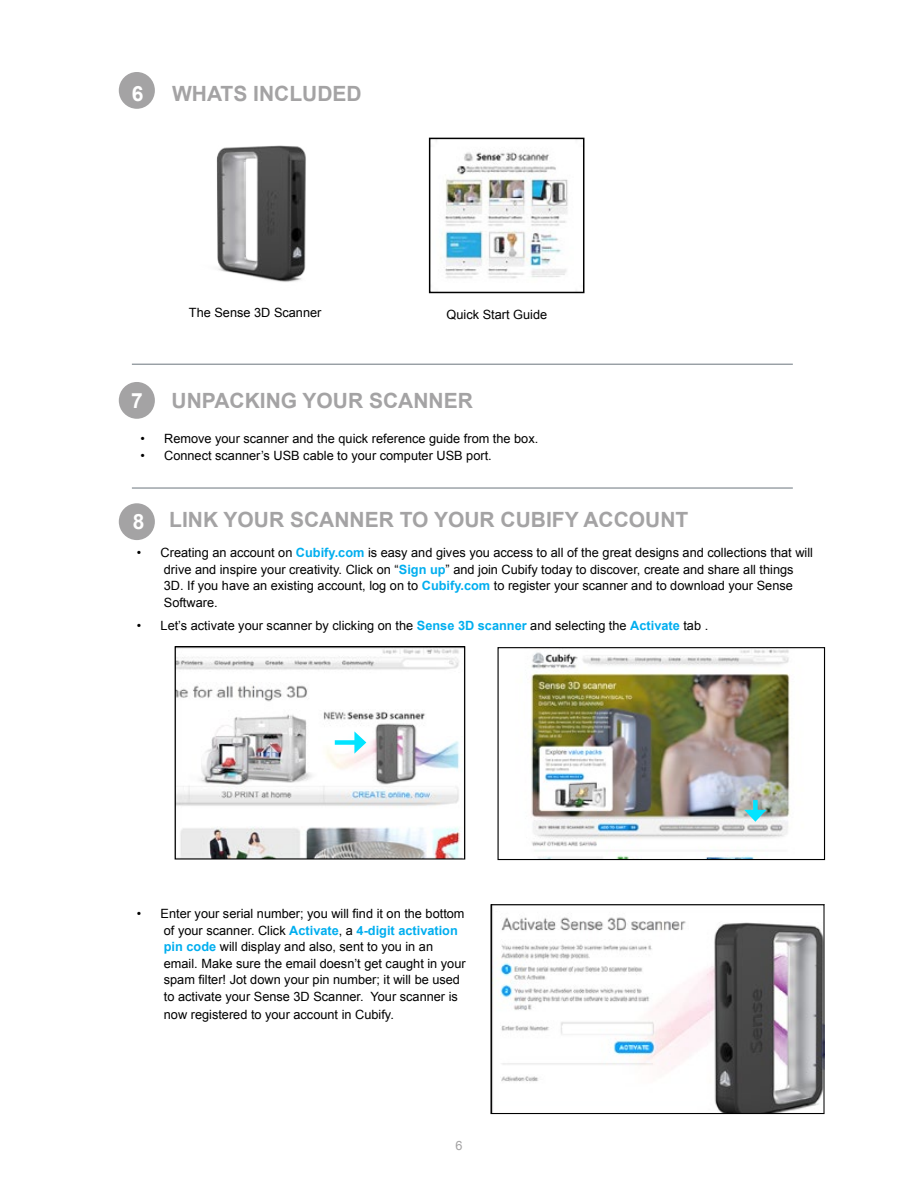
<style>
.page{position:relative;width:918px;height:1188px;background:#fff}
.page>*{position:absolute;margin:0;border:0;box-sizing:border-box;transform-origin:0 0}
.t1{font:700 21px "Arial";color:#a4a3a4}
.t2{font:700 21px "Arial";color:#fff}
.t3{font:12.75px/16.5px "Arial";color:#000}
.t4{font:12.75px "Arial";color:#a4a3a4}
.s1{color:#fff}
.s2{font-weight:700;color:#00aeef}
</style>
<div class="page">
<div style="left:119px;top:72px;width:36px;height:37px;background:#a4a3a4;border-radius:50%"></div>
<img style="left:216px;top:145px;width:90px;height:137px">
<div style="left:119px;top:382px;width:36px;height:37px;background:#a4a3a4;border-radius:50%"></div>
<hr style="left:132px;top:364px;width:661px;height:1px;background:#7c858c">
<div style="left:119px;top:503px;width:36px;height:37px;background:#a4a3a4;border-radius:50%"></div>
<hr style="left:132px;top:487px;width:661px;height:2px;background:#7c858c">
<img style="left:177px;top:648px;width:286px;height:210px">
<div style="left:175px;top:646px;width:290px;height:214px;border:1px solid #000"></div>
<img style="left:530px;top:649px;width:260px;height:209px">
<div style="left:498px;top:647px;width:327px;height:213px;border:1px solid #000"></div>
<div style="left:753px;top:800px;width:5px;height:14px;background:#03e4ff"></div>
<svg style="left:744px;top:810px;width:22px;height:12px"></svg>
<img style="left:492px;top:906px;width:331px;height:206px">
<div style="left:490px;top:904px;width:335px;height:210px;border:1px solid #000"></div>
<div style="left:335px;top:740px;width:24px;height:5px;background:#03e4ff"></div>
<svg style="left:354px;top:731px;width:12px;height:23px"></svg>
<img style="left:444px;top:152px;width:124px;height:127px">
<div style="left:429px;top:138px;width:155px;height:155px;border:2px solid #000"></div>
<h1 class="t2" style="left:132px;top:80px;width:13px">6</h1>
<h1 class="t1" style="left:172px;top:80px;width:191px">WHATS INCLUDED</h1>
<p class="t3" style="left:189px;top:304px;width:134px">The Sense 3D Scanner</p>
<p class="t3" style="left:447px;top:306px;width:102px">Quick Start Guide</p>
<h1 class="t2" style="left:131px;top:387px;width:13px">7</h1>
<h1 class="t1" style="left:172px;top:387px;width:303px">UNPACKING YOUR SCANNER</h1>
<p class="t3" style="left:140px;top:430px;width:397px">• Remove your scanner and the quick reference guide from the box.</p>
<p class="t3" style="left:140px;top:447px;width:351px">• Connect scanner’s USB cable to your computer USB port.</p>
<h1 class="t1" style="left:133px;top:505px;width:557px"><span class="s1">8</span> LINK YOUR SCANNER TO YOUR CUBIFY ACCOUNT</h1>
<p class="t3" style="left:164px;top:545px;width:651px;text-indent:-27px">• Creating an account on <span class="s2">Cubify.com</span> is easy and gives you access to all of the great designs and collections that will drive and inspire your creativity. Click on “<span class="s2">Sign up</span>” and join Cubify today to discover, create and share all things 3D. If you have an existing account, log on to <span class="s2">Cubify.com</span> to register your scanner and to download your Sense Software.</p>
<p class="t3" style="left:137px;top:618px;width:571px">• Let’s activate your scanner by clicking on the <span class="s2">Sense 3D scanner</span> and selecting the <span class="s2">Activate</span> tab .</p>
<p class="t3" style="left:164px;top:906px;width:303px;text-indent:-27px">• Enter your serial number; you will find it on the bottom of your scanner. Click <span class="s2">Activate</span>, a <span class="s2">4-digit activation pin code</span> will display and also, sent to you in an email. Make sure the email doesn’t get caught in your spam filter! Jot down your pin number; it will be used to activate your Sense 3D Scanner. Your scanner is</p>
<p class="t3" style="left:164px;top:1006px;width:229px">now registered to your account in Cubify.</p>
<p class="t4" style="left:455px;top:1137px;width:9px">6</p>
</div>
